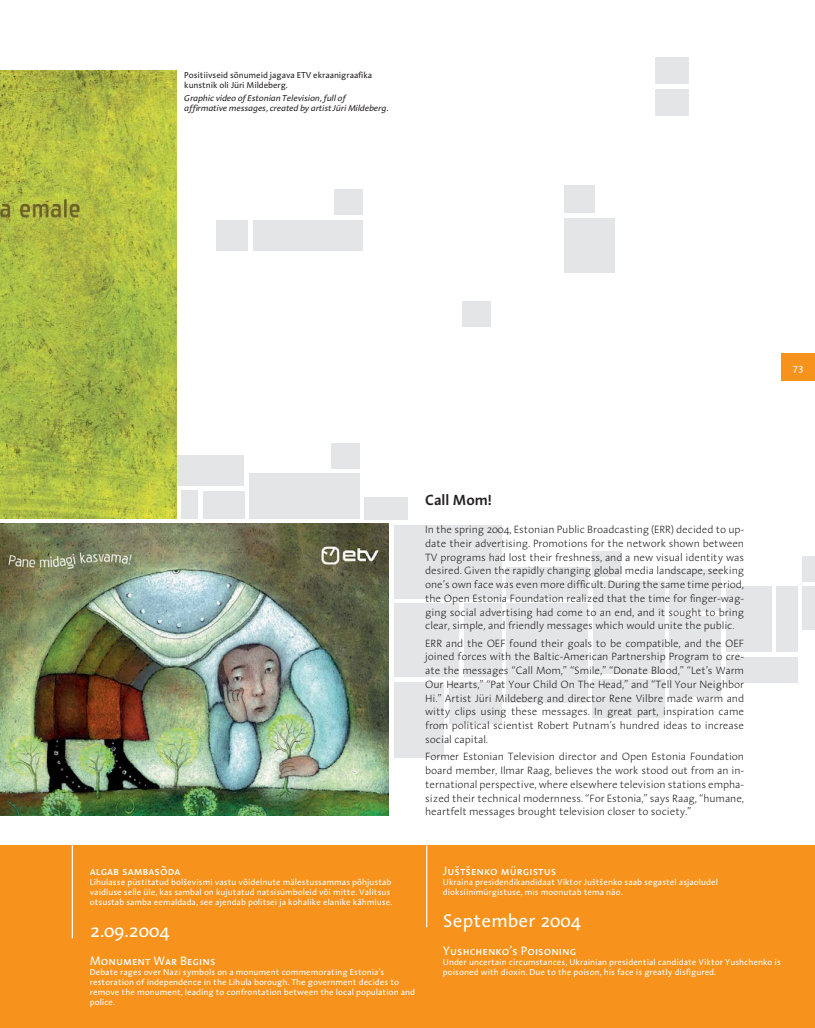
<style>
.page{position:relative;width:815px;height:1028px;background:#fff}
.page>*{position:absolute;margin:0;border:0;box-sizing:border-box;transform-origin:0 0}
.t1{font:18.75px "Linotype Aroma";color:#fff}
.t2{font:600 15px "Linotype Aroma";color:#231f20}
.t3{font:12.5px "Linotype Aroma SC";color:#fff}
.t4{font:300 10.75px/13.8px "Linotype Aroma";letter-spacing:-.01em;color:#231f20;text-align:justify}
.t5{font:10px "Linotype Aroma SC";color:#fff}
.t6{font:8.75px/10px "Linotype Aroma";color:#fff}
.t7{font:italic 8.75px/10px "Linotype Aroma";letter-spacing:-.01em;color:#231f20}
.t8{font:8.75px/10px "Linotype Aroma";letter-spacing:-.01em;color:#231f20}
</style>
<div class="page">
<div style="left:0;top:845px;width:815px;height:182px;background:#f7931d"></div>
<div style="left:565px;top:186px;width:30px;height:27px;background:#e4e5e6"></div>
<div style="left:331px;top:443px;width:29px;height:25px;background:#e4e5e6"></div>
<div style="left:334px;top:189px;width:29px;height:25px;background:#e4e5e6"></div>
<div style="left:462px;top:301px;width:28px;height:25px;background:#e4e5e6"></div>
<div style="left:656px;top:58px;width:33px;height:26px;background:#e4e5e6"></div>
<div style="left:656px;top:89px;width:33px;height:26px;background:#e4e5e6"></div>
<div style="left:134px;top:455px;width:110px;height:31px;background:#e4e5e6"></div>
<div style="left:253px;top:220px;width:110px;height:30px;background:#e4e5e6"></div>
<div style="left:216px;top:220px;width:32px;height:30px;background:#e4e5e6"></div>
<div style="left:464px;top:603px;width:37px;height:74px;background:#e4e5e6"></div>
<div style="left:506px;top:566px;width:82px;height:32px;background:#e4e5e6"></div>
<div style="left:506px;top:603px;width:82px;height:99px;background:#e4e5e6"></div>
<div style="left:593px;top:581px;width:72px;height:92px;background:#e4e5e6"></div>
<div style="left:593px;top:678px;width:72px;height:39px;background:#e4e5e6"></div>
<div style="left:670px;top:616px;width:51px;height:80px;background:#e4e5e6"></div>
<div style="left:670px;top:569px;width:51px;height:42px;background:#e4e5e6"></div>
<div style="left:726px;top:586px;width:45px;height:66px;background:#e4e5e6"></div>
<div style="left:394px;top:603px;width:65px;height:74px;background:#e4e5e6"></div>
<div style="left:394px;top:682px;width:50px;height:75px;background:#e4e5e6"></div>
<div style="left:365px;top:497px;width:43px;height:22px;background:#e4e5e6"></div>
<div style="left:394px;top:525px;width:107px;height:74px;background:#e4e5e6"></div>
<div style="left:181px;top:491px;width:17px;height:28px;background:#e4e5e6"></div>
<div style="left:249px;top:473px;width:111px;height:46px;background:#e4e5e6"></div>
<div style="left:203px;top:491px;width:41px;height:28px;background:#e4e5e6"></div>
<div style="left:593px;top:551px;width:28px;height:25px;background:#e4e5e6"></div>
<div style="left:776px;top:586px;width:22px;height:66px;background:#e4e5e6"></div>
<div style="left:803px;top:586px;width:12px;height:44px;background:#e4e5e6"></div>
<div style="left:803px;top:556px;width:12px;height:25px;background:#e4e5e6"></div>
<div style="left:726px;top:657px;width:72px;height:25px;background:#e4e5e6"></div>
<div style="left:449px;top:682px;width:52px;height:41px;background:#e4e5e6"></div>
<div style="left:565px;top:218px;width:50px;height:54px;background:#e4e5e6"></div>
<div style="left:781px;top:353px;width:34px;height:27px;background:#f7931d"></div>
<img style="left:0;top:71px;width:176px;height:448px">
<img style="left:0;top:524px;width:389px;height:291px">
<hr style="left:72px;top:845px;width:1px;height:93px;background:#fff">
<hr style="left:426px;top:845px;width:1px;height:82px;background:#fff">
<p class="t8" style="left:184px;top:71px;width:189px">Positiivseid sõnumeid jagava ETV ekraanigraafika kunstnik oli Jüri Mildeberg.</p>
<p class="t7" style="left:184px;top:94px;width:205px">Graphic video of Estonian Television, full of affirmative messages, created by artist Jüri Mildeberg.</p>
<p class="t5" style="left:793px;top:361px;width:13px">73</p>
<h2 class="t2" style="left:425px;top:494px;width:68px">Call Mom!</h2>
<p class="t4" style="left:425px;top:523px;width:320px">In the spring 2004, Estonian Public Broadcasting (ERR) decided to up&shy;date their advertising. Promotions for the network shown between TV programs had lost their freshness, and a new visual identity was desired. Given the rapidly changing global media landscape, seeking one’s own face was even more difficult. During the same time period, the Open Estonia Foundation realized that the time for finger-wag&shy;ging social advertising had come to an end, and it sought to bring clear, simple, and friendly messages which would unite the public.</p>
<p class="t4" style="left:425px;top:637px;width:320px">ERR and the OEF found their goals to be compatible, and the OEF joined forces with the Baltic-American Partnership Program to cre&shy;ate the messages “Call Mom,” “Smile,” “Donate Blood,” “Let’s Warm Our Hearts,” “Pat Your Child On The Head,” and “Tell Your Neighbor Hi.” Artist Jüri Mildeberg and director Rene Vilbre made warm and witty clips using these messages. In great part, inspiration came from political scientist Robert Putnam’s hundred ideas to increase social capital.</p>
<p class="t4" style="left:425px;top:751px;width:320px">Former Estonian Television director and Open Estonia Foundation board member, Ilmar Raag, believes the work stood out from an in&shy;ternational perspective, where elsewhere television stations empha&shy;sized their technical modernness. “For Estonia,” says Raag, “humane, heartfelt messages brought television closer to society.”</p>
<p class="t3" style="left:90px;top:863px;width:92px">algab sambasõda</p>
<p class="t6" style="left:90px;top:878px;width:304px">Lihulasse püstitatud bolševismi vastu võidelnute mälestussammas põhjustab vaidluse selle üle, kas sambal on kujutatud natsisümboleid või mitte. Valitsus otsustab samba eemaldada, see ajendab politsei ja kohalike elanike kähmluse.</p>
<h1 class="t1" style="left:90px;top:923px;width:82px">2.09.2004</h1>
<p class="t3" style="left:90px;top:953px;width:127px">Monument War Begins</p>
<p class="t6" style="left:90px;top:967px;width:327px">Debate rages over Nazi symbols on a monument commemorating Estonia’s restoration of independence in the Lihula borough. The government decides to remove the monument, leading to confrontation between the local population and police.</p>
<p class="t3" style="left:443px;top:863px;width:115px">Juštšenko mürgistus</p>
<p class="t6" style="left:443px;top:878px;width:277px">Ukraina presidendikandidaat Viktor Juštšenko saab segastel asjaoludel dioksiinimürgistuse, mis moonutab tema näo.</p>
<h1 class="t1" style="left:443px;top:913px;width:140px">September 2004</h1>
<p class="t3" style="left:443px;top:943px;width:135px">Yushchenko’s Poisoning</p>
<p class="t6" style="left:443px;top:957px;width:339px">Under uncertain circumstances, Ukrainian presidential candidate Viktor Yushchenko is poisoned with dioxin. Due to the poison, his face is greatly disfigured.</p>
</div>
